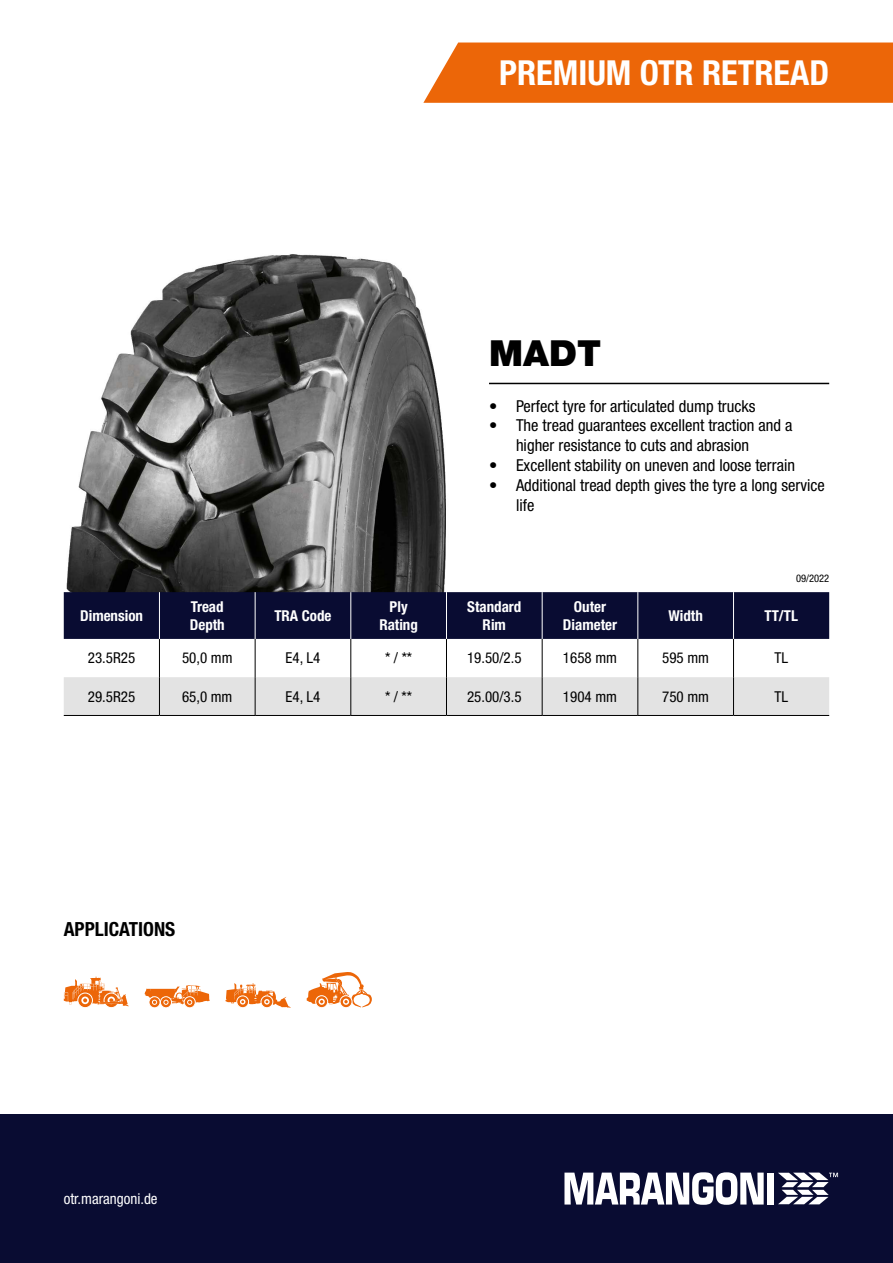
<style>
.page{position:relative;width:893px;height:1263px;background:#fff}
.page>*{position:absolute;margin:0;border:0;box-sizing:border-box;transform-origin:0 0}
.t1{font:900 36px "Helvetica Neue LT Std";color:#000}
.t2{font:700 condensed 34.5px "Helvetica Neue LT Std";color:#fff}
.t3{font:700 condensed 19.5px "Helvetica Neue LT Std";color:#000}
.t4{font:condensed 16.5px/19.8px "Helvetica Neue LT Std";color:#000}
.t5{font:condensed 15px "Helvetica Neue LT Std";color:#000}
.t6{font:700 condensed 15px/18px "Helvetica Neue LT Std";color:#fff;text-align:center}
.t7{font:condensed 15px "Helvetica Neue LT Std";color:#fff}
.t8{font:condensed 10.5px "Helvetica Neue LT Std";color:#000}
</style>
<div class="page">
<img style="left:63px;top:254px;width:383px;height:346px">
<div style="left:316px;top:995px;width:12px;height:13px;border:1px solid #fff;border-radius:50%"></div>
<div style="left:340px;top:995px;width:12px;height:13px;border:1px solid #fff;border-radius:50%"></div>
<svg style="left:307px;top:972px;width:65px;height:35px"></svg>
<div style="left:104px;top:993px;width:15px;height:15px;border:1px solid #fff;border-radius:50%"></div>
<div style="left:78px;top:993px;width:14px;height:15px;background:#fef8f5;border-radius:50%"></div>
<div style="left:78px;top:993px;width:15px;height:15px;border:1px solid #fff;border-radius:50%"></div>
<svg style="left:64px;top:977px;width:65px;height:29px"></svg>
<div style="left:149px;top:997px;width:11px;height:11px;background:#ec6608;border-radius:50%"></div>
<div style="left:149px;top:996px;width:11px;height:12px;border:1px solid #fff;border-radius:50%"></div>
<div style="left:160px;top:996px;width:12px;height:12px;border:1px solid #fff;border-radius:50%"></div>
<div style="left:184px;top:997px;width:11px;height:11px;background:#ec6608;border-radius:50%"></div>
<div style="left:184px;top:996px;width:11px;height:12px;border:1px solid #fff;border-radius:50%"></div>
<svg style="left:145px;top:985px;width:65px;height:20px"></svg>
<svg style="left:226px;top:983px;width:65px;height:25px"></svg>
<hr style="left:489px;top:383px;width:340px;height:1px;background:#000">
<div style="left:0;top:1114px;width:893px;height:149px;background:#090c32"></div>
<svg style="left:564px;top:1172px;width:200px;height:33px"></svg>
<div style="left:767px;top:1172px;width:7px;height:32px;background:#fff"></div>
<svg style="left:778px;top:1172px;width:60px;height:32px"></svg>
<div style="left:64px;top:592px;width:765px;height:47px;background:#090c32"></div>
<div style="left:64px;top:677px;width:765px;height:38px;background:#e3e3e3"></div>
<hr style="left:159px;top:639px;width:1px;height:38px;background:#000">
<hr style="left:255px;top:639px;width:1px;height:38px;background:#000">
<hr style="left:350px;top:639px;width:1px;height:38px;background:#000">
<hr style="left:446px;top:639px;width:1px;height:38px;background:#000">
<hr style="left:542px;top:639px;width:1px;height:38px;background:#000">
<hr style="left:637px;top:639px;width:1px;height:38px;background:#000">
<hr style="left:733px;top:639px;width:1px;height:38px;background:#000">
<hr style="left:159px;top:677px;width:1px;height:38px;background:#000">
<hr style="left:255px;top:677px;width:1px;height:38px;background:#000">
<hr style="left:350px;top:677px;width:1px;height:38px;background:#000">
<hr style="left:446px;top:677px;width:1px;height:38px;background:#000">
<hr style="left:542px;top:677px;width:1px;height:38px;background:#000">
<hr style="left:637px;top:677px;width:1px;height:38px;background:#000">
<hr style="left:733px;top:677px;width:1px;height:38px;background:#000">
<hr style="left:733px;top:592px;width:1px;height:47px;background:#fff">
<hr style="left:637px;top:592px;width:1px;height:47px;background:#fff">
<hr style="left:159px;top:592px;width:1px;height:47px;background:#fff">
<hr style="left:446px;top:592px;width:1px;height:47px;background:#fff">
<hr style="left:350px;top:592px;width:1px;height:47px;background:#fff">
<hr style="left:255px;top:592px;width:1px;height:47px;background:#fff">
<hr style="left:542px;top:592px;width:1px;height:47px;background:#fff">
<hr style="left:64px;top:715px;width:95px;height:1px;background:#000">
<hr style="left:159px;top:715px;width:96px;height:1px;background:#000">
<hr style="left:255px;top:715px;width:96px;height:1px;background:#000">
<hr style="left:351px;top:715px;width:95px;height:1px;background:#000">
<hr style="left:446px;top:715px;width:96px;height:1px;background:#000">
<hr style="left:542px;top:715px;width:96px;height:1px;background:#000">
<hr style="left:638px;top:715px;width:95px;height:1px;background:#000">
<hr style="left:733px;top:715px;width:96px;height:1px;background:#000">
<div style="left:423px;top:43px;width:470px;height:60px;background:#ec6608"></div>
<h2 class="t2" style="left:499px;top:52px;width:331px">PREMIUM OTR RETREAD</h2>
<h1 class="t1" style="left:489px;top:332px;width:114px">MADT</h1>
<p class="t4" style="left:489px;top:396px;width:268px">• Perfect tyre for articulated dump trucks</p>
<p class="t4" style="left:516px;top:415px;width:278px;text-indent:-27px">• The tread guarantees excellent traction and a higher resistance to cuts and abrasion</p>
<p class="t4" style="left:489px;top:455px;width:308px">• Excellent stability on uneven and loose terrain</p>
<p class="t4" style="left:516px;top:475px;width:310px;text-indent:-27px">• Additional tread depth gives the tyre a long service life</p>
<p class="t8" style="left:796px;top:572px;width:35px">09/2022</p>
<p class="t6" style="left:80px;top:606px;width:64px">Dimension</p>
<p class="t6" style="left:190px;top:597px;width:36px;text-align:left">Tread<br>Depth</p>
<p class="t6" style="left:274px;top:606px;width:59px">TRA Code</p>
<p class="t6" style="left:379px;top:597px;width:40px">Ply<br>Rating</p>
<p class="t6" style="left:467px;top:597px;width:56px">Standard<br>Rim</p>
<p class="t6" style="left:563px;top:597px;width:56px">Outer<br>Diameter</p>
<p class="t6" style="left:668px;top:606px;width:36px">Width</p>
<p class="t6" style="left:765px;top:606px;width:35px">TT/TL</p>
<p class="t5" style="left:88px;top:649px;width:49px">23.5R25</p>
<p class="t5" style="left:182px;top:649px;width:52px">50,0 mm</p>
<p class="t5" style="left:286px;top:649px;width:36px">E4, L4</p>
<p class="t5" style="left:385px;top:649px;width:29px">* / **</p>
<p class="t5" style="left:467px;top:649px;width:56px">19.50/2.5</p>
<p class="t5" style="left:563px;top:649px;width:56px">1658 mm</p>
<p class="t5" style="left:662px;top:649px;width:48px">595 mm</p>
<p class="t5" style="left:774px;top:649px;width:15px">TL</p>
<p class="t5" style="left:88px;top:688px;width:49px">29.5R25</p>
<p class="t5" style="left:182px;top:688px;width:52px">65,0 mm</p>
<p class="t5" style="left:286px;top:688px;width:36px">E4, L4</p>
<p class="t5" style="left:385px;top:688px;width:29px">* / **</p>
<p class="t5" style="left:467px;top:688px;width:56px">25.00/3.5</p>
<p class="t5" style="left:563px;top:688px;width:56px">1904 mm</p>
<p class="t5" style="left:662px;top:688px;width:48px">750 mm</p>
<p class="t5" style="left:774px;top:688px;width:15px">TL</p>
<p class="t3" style="left:64px;top:917px;width:113px">APPLICATIONS</p>
<p class="t7" style="left:64px;top:1189px;width:95px">otr.marangoni.de</p>
</div>
